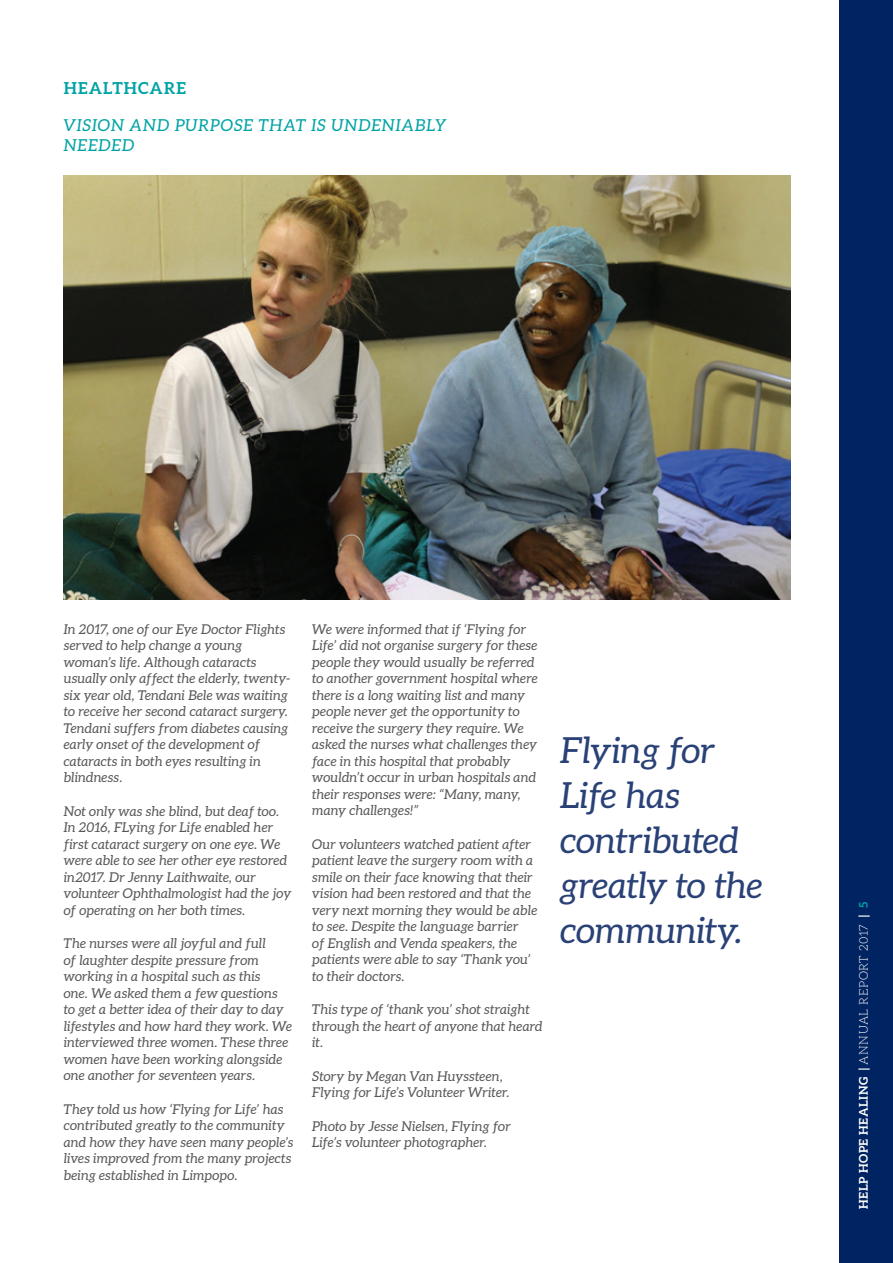
<style>
.page{position:relative;width:893px;height:1263px;background:#fff}
.page>*{position:absolute;margin:0;border:0;box-sizing:border-box;transform-origin:0 0}
.t1{font:italic 36px/45px "Aleo";letter-spacing:-.005em;color:#294177}
.t2{font:italic 16.5px/19.8px "Aleo";letter-spacing:.06em;color:#00a3a5}
.t3{font:700 16.5px "Aleo";letter-spacing:.07em;color:#00a3a5}
.t4{font:italic 13.5px/16.5px "Aleo";letter-spacing:.01em;color:#57585a}
.t5{font:700 12px "Aleo";letter-spacing:.045em;color:#fff}
.s1{font-weight:300}
.s2{color:#00a3a5}
</style>
<div class="page">
<div style="left:839px;top:0;width:54px;height:1263px;background:#002361"></div>
<img style="left:64px;top:175px;width:727px;height:425px">
<p class="t3" style="left:64px;top:79px;width:124px">HEALTHCARE</p>
<p class="t2" style="left:64px;top:115px;width:384px">VISION AND PURPOSE THAT IS UNDENIABLY<br>NEEDED</p>
<p class="t4" style="left:64px;top:621px;width:228px">In 2017, one of our Eye Doctor Flights served to help change a young woman’s life. Although cataracts usually only affect the elderly, twenty&shy;six year old, Tendani Bele was waiting to receive her second cataract surgery.<br>Tendani suffers from diabetes causing early onset of the development of cataracts in both eyes resulting in blindness.</p>
<p class="t4" style="left:64px;top:803px;width:229px">Not only was she blind, but deaf too.<br>In 2016, FLying for Life enabled her first cataract surgery on one eye. We were able to see her other eye restored in2017. Dr Jenny Laithwaite, our volunteer Ophthalmologist had the joy of operating on her both times.</p>
<p class="t4" style="left:64px;top:935px;width:230px">The nurses were all joyful and full<br>of laughter despite pressure from working in a hospital such as this<br>one. We asked them a few questions to get a better idea of their day to day lifestyles and how hard they work. We interviewed three women. These three women have been working alongside one another for seventeen years.</p>
<p class="t4" style="left:64px;top:1101px;width:231px">They told us how ‘Flying for Life’ has contributed greatly to the community and how they have seen many people’s lives improved from the many projects being established in Limpopo.</p>
<p class="t4" style="left:312px;top:620px;width:227px">We were informed that if ‘Flying for Life’ did not organise surgery for these people they would usually be referred to another government hospital where there is a long waiting list and many people never get the opportunity to receive the surgery they require. We asked the nurses what challenges they face in this hospital that probably wouldn’t occur in urban hospitals and their responses were: “Many, many, many challenges!”</p>
<p class="t4" style="left:312px;top:835px;width:227px">Our volunteers watched patient after patient leave the surgery room with a smile on their face knowing that their vision had been restored and that the very next morning they would be able to see. Despite the language barrier<br>of English and Venda speakers, the patients were able to say ‘Thank you’ to their doctors.</p>
<p class="t4" style="left:312px;top:1001px;width:232px">This type of ‘thank you’ shot straight through the heart of anyone that heard it.</p>
<p class="t4" style="left:312px;top:1067px;width:199px">Story by Megan Van Huyssteen,<br>Flying for Life’s Volunteer Writer.</p>
<p class="t4" style="left:312px;top:1117px;width:200px">Photo by Jesse Nielsen, Flying for<br>Life’s volunteer photographer.</p>
<h1 class="t1" style="left:561px;top:727px;width:203px">Flying for<br>Life has contributed greatly to the community.</h1>
<p class="t5" style="left:856px;top:1209px;width:309px;rotate:-90deg">HELP HOPE HEALING | <span class="s1">ANNUAL REPORT 2017</span> | <span class="s2">5</span></p>
</div>
